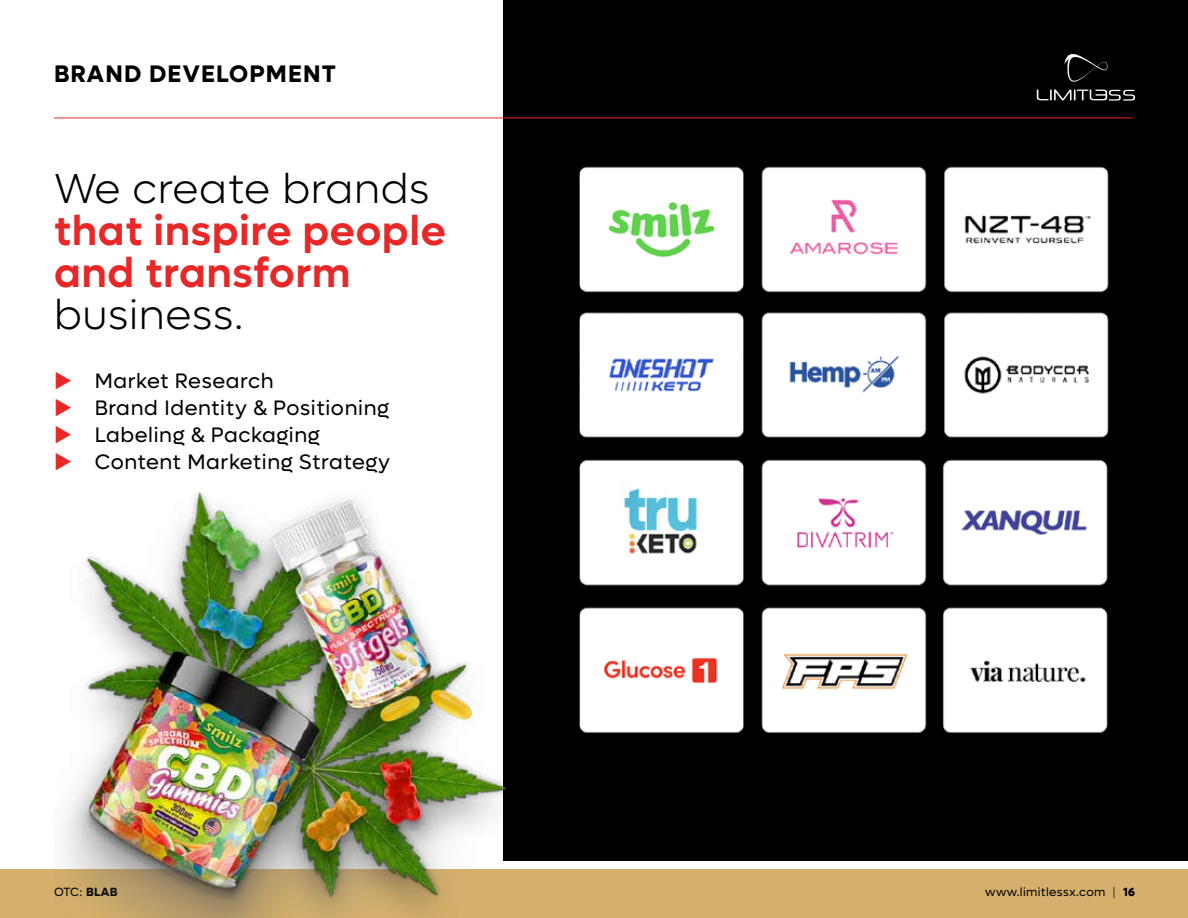
<style>
.page{position:relative;width:1188px;height:918px;background:#fff}
.page>*{position:absolute;margin:0;border:0;box-sizing:border-box;transform-origin:0 0}
.t1{font:600 42px/42px "Lufga";letter-spacing:.015em;color:#e82727}
.t2{font:300 42px "Lufga";letter-spacing:.015em;color:#000}
.t3{font:700 24px "Lufga";letter-spacing:.05em;color:#000}
.t4{font:21px "Lufga";letter-spacing:.03em;color:#000}
.t5{font:12px "Lufga";letter-spacing:.03em;color:#000}
.s1{color:#e82727}
.s2{font-weight:700}
.s3{font-weight:300}
</style>
<div class="page">
<div style="left:0;top:869px;width:1188px;height:49px;background:#d5b06c"></div>
<div style="left:503px;top:0;width:685px;height:861px;background:#000"></div>
<hr style="left:54px;top:118px;width:1079px;height:1px;background:#e82727">
<svg style="left:1037px;top:54px;width:98px;height:47px"></svg>
<img style="left:579px;top:166px;width:530px;height:567px">
<img style="left:54px;top:492px;width:484px;height:426px">
<p class="t3" style="left:54px;top:59px;width:283px">BRAND DEVELOPMENT</p>
<h1 class="t2" style="left:54px;top:165px;width:377px">We create brands</h1>
<h1 class="t1" style="left:54px;top:210px;width:393px">that inspire people and transform</h1>
<h1 class="t2" style="left:54px;top:291px;width:191px">business.</h1>
<p class="t4" style="left:54px;top:369px;width:221px"><span class="s1">◆</span> Market Research</p>
<p class="t4" style="left:54px;top:396px;width:337px"><span class="s1">◆</span> Brand Identity &amp; Positioning</p>
<p class="t4" style="left:54px;top:423px;width:267px"><span class="s1">◆</span> Labeling &amp; Packaging</p>
<p class="t4" style="left:54px;top:450px;width:338px"><span class="s1">◆</span> Content Marketing Strategy</p>
<p class="t5" style="left:54px;top:885px;width:65px">OTC: <span class="s2">BLAB</span></p>
<p class="t5" style="left:985px;top:885px;width:151px">www.limitlessx.com <span class="s3">|</span> <span class="s2">16</span></p>
</div>
